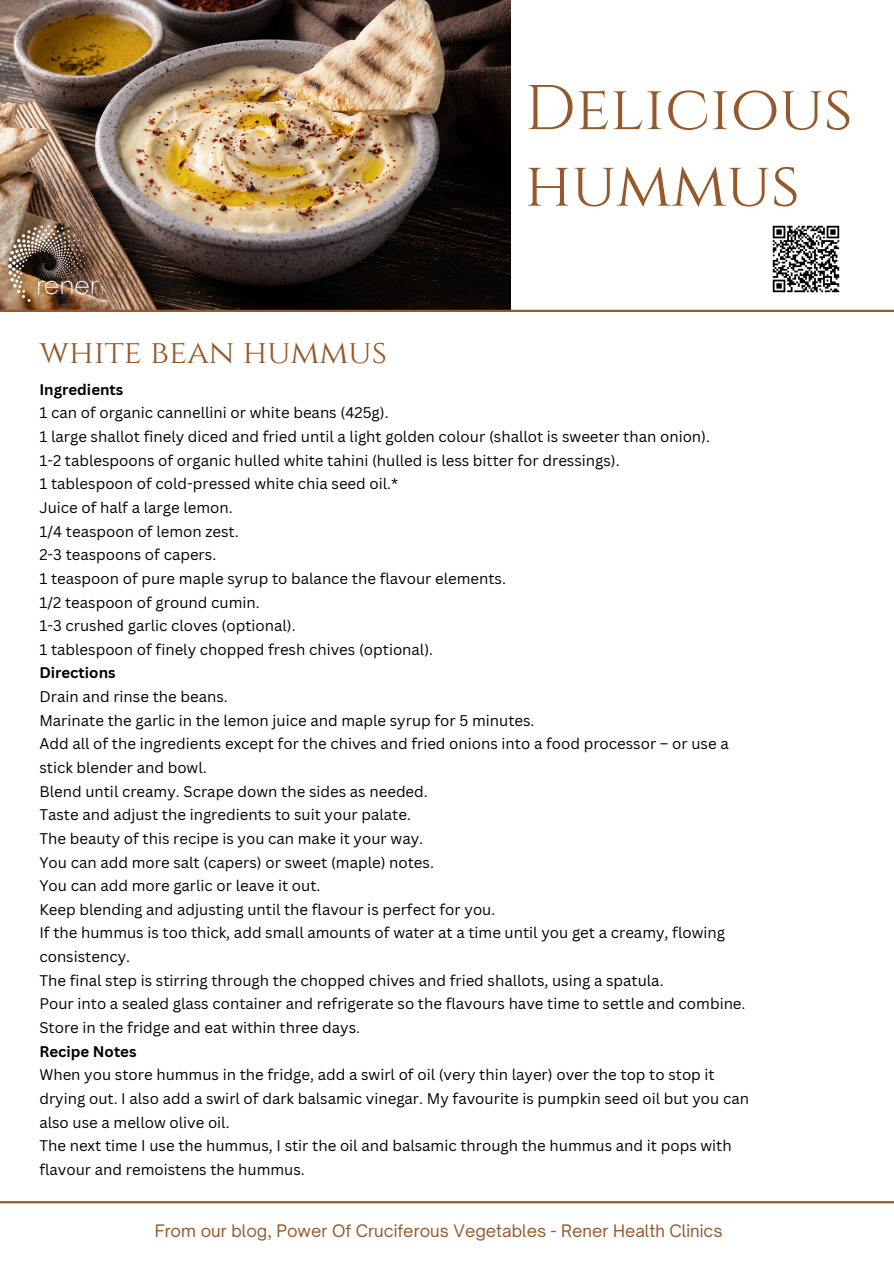
<style>
.page{position:relative;width:894px;height:1264px;background:#fff}
.page>*{position:absolute;margin:0;border:0;box-sizing:border-box;transform-origin:0 0}
.t1{font:63px/76.5px "Cinzel";color:#95592b}
.t2{font:33px "Cinzel";color:#95592b}
.t3{font:16.5px "Open Sauce One";color:#95592b}
.t4{font:15px/23.7px "Canva Sans";color:#000}
.t5{font:700 15px "Canva Sans";color:#000}
</style>
<div class="page">
<img style="left:0;top:0;width:510px;height:309px">
<hr style="left:0;top:1201px;width:893px;height:2px;background:#95592b">
<hr style="left:0;top:310px;width:893px;height:2px;background:#95592b">
<img style="left:772px;top:225px;width:68px;height:68px">
<img style="left:9px;top:226px;width:93px;height:75px">
<p class="t2" style="left:39px;top:330px;width:349px">white bean hummus</p>
<p class="t1" style="left:524px;top:72px;width:329px">Delicious hummus</p>
<p class="t5" style="left:39px;top:379px;width:85px">Ingredients</p>
<p class="t4" style="left:39px;top:401px;width:350px">1 can of organic cannellini or white beans (425g).</p>
<h1 class="t4" style="left:39px;top:424px;width:672px">1 large shallot finely diced and fried until a light golden colour (shallot is sweeter than onion).</h1>
<p class="t4" style="left:39px;top:448px;width:581px">1-2 tablespoons of organic hulled white tahini (hulled is less bitter for dressings).</p>
<p class="t4" style="left:39px;top:471px;width:360px">1 tablespoon of cold-pressed white chia seed oil.*</p>
<h2 class="t4" style="left:39px;top:495px;width:195px">Juice of half a large lemon.</h2>
<p class="t4" style="left:39px;top:519px;width:201px">1/4 teaspoon of lemon zest.</p>
<p class="t4" style="left:39px;top:542px;width:178px">2-3 teaspoons of capers.</p>
<p class="t4" style="left:39px;top:566px;width:468px">1 teaspoon of pure maple syrup to balance the flavour elements.</p>
<p class="t4" style="left:39px;top:590px;width:222px">1/2 teaspoon of ground cumin.</p>
<p class="t4" style="left:39px;top:613px;width:258px">1-3 crushed garlic cloves (optional).</p>
<p class="t4" style="left:39px;top:637px;width:395px">1 tablespoon of finely chopped fresh chives (optional).</p>
<p class="t5" style="left:39px;top:662px;width:78px">Directions</p>
<p class="t4" style="left:39px;top:684px;width:190px">Drain and rinse the beans.</p>
<p class="t4" style="left:39px;top:708px;width:496px">Marinate the garlic in the lemon juice and maple syrup for 5 minutes.</p>
<p class="t4" style="left:39px;top:731px;width:690px">Add all of the ingredients except for the chives and fried onions into a food processor – or use a stick blender and bowl.</p>
<p class="t4" style="left:39px;top:779px;width:390px">Blend until creamy. Scrape down the sides as needed.</p>
<p class="t4" style="left:39px;top:802px;width:373px">Taste and adjust the ingredients to suit your palate.</p>
<p class="t4" style="left:39px;top:826px;width:385px">The beauty of this recipe is you can make it your way.</p>
<p class="t4" style="left:39px;top:849px;width:396px">You can add more salt (capers) or sweet (maple) notes.</p>
<p class="t4" style="left:39px;top:873px;width:282px">You can add more garlic or leave it out.</p>
<p class="t4" style="left:39px;top:897px;width:457px">Keep blending and adjusting until the flavour is perfect for you.</p>
<p class="t4" style="left:39px;top:920px;width:687px">If the hummus is too thick, add small amounts of water at a time until you get a creamy, flowing consistency.</p>
<p class="t4" style="left:39px;top:968px;width:625px">The final step is stirring through the chopped chives and fried shallots, using a spatula.</p>
<p class="t4" style="left:39px;top:991px;width:707px">Pour into a sealed glass container and refrigerate so the flavours have time to settle and combine.</p>
<p class="t4" style="left:39px;top:1015px;width:322px">Store in the fridge and eat within three days.</p>
<p class="t5" style="left:39px;top:1040px;width:99px">Recipe Notes</p>
<p class="t4" style="left:39px;top:1062px;width:711px">When you store hummus in the fridge, add a swirl of oil (very thin layer) over the top to stop it drying out. I also add a swirl of dark balsamic vinegar. My favourite is pumpkin seed oil but you can also use a mellow olive oil.</p>
<p class="t4" style="left:39px;top:1133px;width:693px">The next time I use the hummus, I stir the oil and balsamic through the hummus and it pops with flavour and remoistens the hummus.</p>
<p class="t3" style="left:155px;top:1220px;width:569px">From our blog, Power Of Cruciferous Vegetables - Rener Health Clinics</p>
</div>
